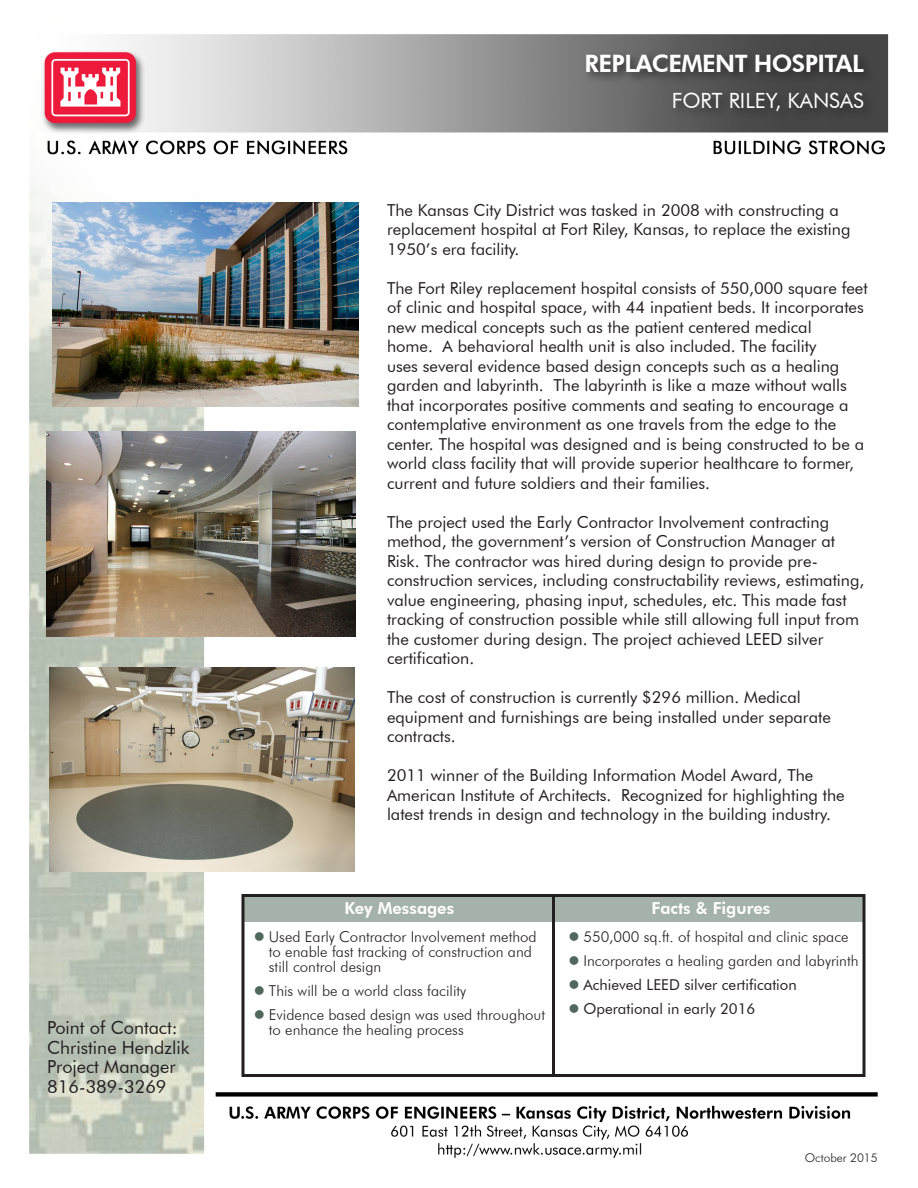
<style>
.page{position:relative;width:918px;height:1188px;background:#fff}
.page>*{position:absolute;margin:0;border:0;box-sizing:border-box;transform-origin:0 0}
.t1{font:800 24px "Futura BT";letter-spacing:-.025em;color:#fff}
.t2{font:21px "Futura BT";color:#fff}
.t3{font:18px "Futura BT";color:#231f20}
.t4{font:16.5px/19.5px "Futura BT";color:#231f20}
.t5{font:800 16.5px "Futura BT";color:#fff}
.t6{font:300 15px/15px "Futura BT";color:#231f20}
.t7{font:15px "Futura BT";color:#231f20}
.t8{font:300 12px "Futura BT";color:#231f20}
.s1{color:#4f685b}
</style>
<div class="page">
<img style="left:29px;top:34px;width:860px;height:1124px">
<div style="left:243px;top:894px;width:621px;height:27px;background:#a5b2ab"></div>
<hr style="left:552px;top:894px;width:3px;height:183px;background:#231f20">
<div style="left:583px;top:51px;width:293px;height:72px;background:#231f20;opacity:.75"></div>
<div style="left:242px;top:894px;width:624px;height:183px;border:3px solid #231f20"></div>
<img style="left:46px;top:431px;width:309px;height:206px">
<img style="left:53px;top:202px;width:305px;height:204px">
<img style="left:49px;top:667px;width:306px;height:204px">
<svg style="left:265px;top:942px;width:15px;height:1px"></svg>
<svg style="left:265px;top:996px;width:15px;height:1px"></svg>
<svg style="left:580px;top:966px;width:15px;height:1px"></svg>
<svg style="left:580px;top:990px;width:15px;height:1px"></svg>
<svg style="left:580px;top:1014px;width:15px;height:1px"></svg>
<p class="t3" style="left:47px;top:1017px;width:132px">Point of Contact:</p>
<p class="t3" style="left:47px;top:1037px;width:144px">Christine Hendzlik</p>
<p class="t3" style="left:47px;top:1056px;width:130px">Project Manager</p>
<p class="t3" style="left:47px;top:1076px;width:121px">816-389-3269</p>
<p class="t1" style="left:585px;top:49px;width:281px">REPLACEMENT HOSPITAL</p>
<p class="t2" style="left:672px;top:88px;width:194px">FORT RILEY, KANSAS</p>
<p class="t4" style="left:387px;top:200px;width:465px">The Kansas City District was tasked in 2008 with constructing a replacement hospital at Fort Riley, Kansas, to replace the existing<br>1950’s era facility.</p>
<p class="t4" style="left:387px;top:278px;width:482px">The Fort Riley replacement hospital consists of 550,000 square feet of clinic and hospital space, with 44 inpatient beds. It incorporates new medical concepts such as the patient centered medical<br>home. A behavioral health unit is also included. The facility<br>uses several evidence based design concepts such as a healing garden and labyrinth. The labyrinth is like a maze without walls that incorporates positive comments and seating to encourage a contemplative environment as one travels from the edge to the center. The hospital was designed and is being constructed to be a world class facility that will provide superior healthcare to former, current and future soldiers and their families.</p>
<p class="t4" style="left:387px;top:512px;width:479px">The project used the Early Contractor Involvement contracting method, the government’s version of Construction Manager at Risk. The contractor was hired during design to provide pre&shy;construction services, including constructability reviews, estimating, value engineering, phasing input, schedules, etc. This made fast tracking of construction possible while still allowing full input from the customer during design. The project achieved LEED silver certification.</p>
<p class="t4" style="left:387px;top:688px;width:445px">The cost of construction is currently $296 million. Medical equipment and furnishings are being installed under separate contracts.</p>
<p class="t4" style="left:387px;top:766px;width:459px">2011 winner of the Building Information Model Award, The<br>American Institute of Architects. Recognized for highlighting the latest trends in design and technology in the building industry.</p>
<p class="t5" style="left:344px;top:898px;width:111px">Key Messages</p>
<p class="t5" style="left:652px;top:898px;width:120px">Facts &amp; Figures</p>
<p class="t6" style="left:269px;top:929px;width:269px;text-indent:-15px"><span class="s1">●</span> Used Early Contractor Involvement method to enable fast tracking of construction and still control design</p>
<p class="t6" style="left:254px;top:983px;width:214px"><span class="s1">●</span> This will be a world class facility</p>
<p class="t6" style="left:269px;top:1007px;width:278px;text-indent:-15px"><span class="s1">●</span> Evidence based design was used throughout to enhance the healing process</p>
<p class="t6" style="left:568px;top:929px;width:282px"><span class="s1">●</span> 550,000 sq.ft. of hospital and clinic space</p>
<p class="t6" style="left:568px;top:953px;width:292px"><span class="s1">●</span> Incorporates a healing garden and labyrinth</p>
<p class="t7" style="left:568px;top:976px;width:230px"><span class="s1">●</span> Achieved LEED silver certification</p>
<p class="t7" style="left:568px;top:1000px;width:189px"><span class="s1">●</span> Operational in early 2016</p>
<p class="t8" style="left:805px;top:1151px;width:74px">October 2015</p>
</div>
